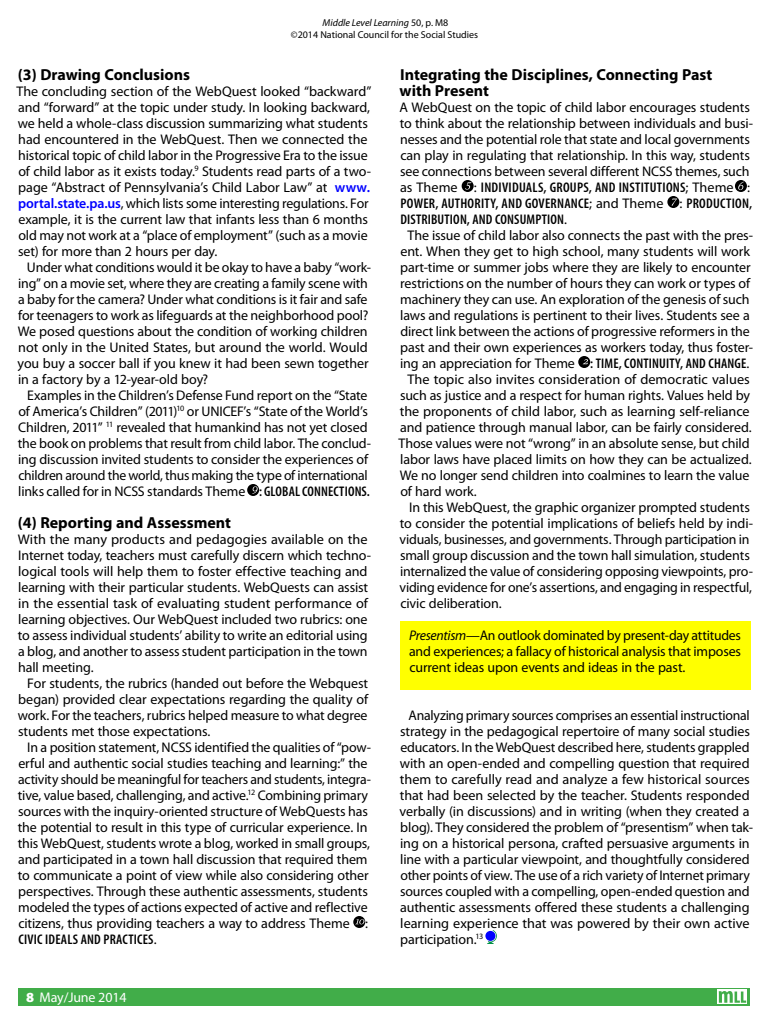
<style>
.page{position:relative;width:768px;height:1024px;background:#fff}
.page>*{position:absolute;margin:0;border:0;box-sizing:border-box;transform-origin:0 0}
.t1{font:700 16px/16px "Myriad Pro";color:#000}
.t2{font:14px/16px "Myriad Pro";letter-spacing:-.01em;color:#000}
.t3{font:600 condensed 14px "Myriad Pro";letter-spacing:.015em;color:#000}
.t4{font:14px "Myriad Pro";letter-spacing:-.01em;color:#fff}
.t5{font:10px/12px "Myriad Pro";color:#000;text-align:center}
.s1{font-style:italic}
.s2{font-weight:600;color:#00f}
.s3{font-weight:600;font-stretch:condensed}
.s4{font-weight:900}
.s5{font-weight:400;font-stretch:normal}
</style>
<div class="page">
<div style="left:630px;top:988px;width:120px;height:18px;background:#41ad49"></div>
<div style="left:18px;top:988px;width:724px;height:18px;background:#41ad49"></div>
<div style="left:717px;top:990px;width:30px;height:14px;background:#e8f5e9"></div>
<svg style="left:719px;top:991px;width:27px;height:12px"></svg>
<div style="left:247px;top:484px;width:12px;height:12px;background:#000;border-radius:50%"></div>
<svg style="left:252px;top:486px;width:6px;height:8px"></svg>
<svg style="left:353px;top:916px;width:12px;height:12px"></svg>
<svg style="left:355px;top:919px;width:9px;height:5px"></svg>
<div style="left:462px;top:180px;width:12px;height:12px;background:#000;border-radius:50%"></div>
<svg style="left:465px;top:182px;width:6px;height:8px"></svg>
<svg style="left:735px;top:180px;width:12px;height:12px"></svg>
<svg style="left:738px;top:182px;width:6px;height:8px"></svg>
<div style="left:667px;top:196px;width:12px;height:12px;background:#000;border-radius:50%"></div>
<svg style="left:672px;top:198px;width:5px;height:8px"></svg>
<svg style="left:578px;top:356px;width:12px;height:12px"></svg>
<svg style="left:583px;top:359px;width:5px;height:5px"></svg>
<div style="left:400px;top:621px;width:350px;height:69px;background:#ff0"></div>
<svg style="left:487px;top:930px;width:10px;height:14px"></svg>
<div style="left:485px;top:931px;width:10px;height:10px;background:#00f;border-radius:50%"></div>
<p class="t5" style="left:291px;top:16px;width:189px"><span class="s1">Middle Level Learning</span> 50, p. M8<br>©2014 National Council for the Social Studies</p>
<p class="t1" style="left:18px;top:67px;width:174px">(3) Drawing Conclusions</p>
<p class="t2" style="left:16px;top:84px;width:357px">The concluding section of the WebQuest looked “backward” and “forward” at the topic under study. In looking backward, we held a whole-class discussion summarizing what students had encountered in the WebQuest. Then we connected the historical topic of child labor in the Progressive Era to the issue of child labor as it exists today.<sup>9</sup> Students read parts of a two&shy;page “Abstract of Pennsylvania’s Child Labor Law” at <span class="s2">www. portal.state.pa.us</span>, which lists some interesting regulations. For example, it is the current law that infants less than 6 months old may not work at a “place of employment” (such as a movie set) for more than 2 hours per day.</p>
<p class="t2" style="left:18px;top:260px;width:355px;text-indent:9px">Under what conditions would it be okay to have a baby “work&shy;ing” on a movie set, where they are creating a family scene with a baby for the camera? Under what conditions is it fair and safe for teenagers to work as lifeguards at the neighborhood pool?<br>We posed questions about the condition of working children not only in the United States, but around the world. Would you buy a soccer ball if you knew it had been sewn together in a factory by a 12-year-old boy?</p>
<p class="t2" style="left:18px;top:388px;width:355px;text-align:center">Examples in the Children’s Defense Fund report on the “State of America’s Children” (2011)<sup>10</sup> or UNICEF’s “State of the World’s Children, 2011” <sup>11</sup> revealed that humankind has not yet closed the book on problems that result from child labor. The conclud&shy;ing discussion invited students to consider the experiences of children around the world, thus making the type of international links called for in NCSS standards Theme <span class="s3">: GLOBAL CONNECTIONS.</span></p>
<p class="t1" style="left:18px;top:515px;width:215px">(4) Reporting and Assessment</p>
<p class="t2" style="left:18px;top:532px;width:355px">With the many products and pedagogies available on the Internet today, teachers must carefully discern which techno&shy;logical tools will help them to foster effective teaching and learning with their particular students. WebQuests can assist in the essential task of evaluating student performance of learning objectives. Our WebQuest included two rubrics: one to assess individual students’ ability to write an editorial using a blog, and another to assess student participation in the town hall meeting.</p>
<p class="t2" style="left:18px;top:676px;width:352px;text-align:justify;text-indent:9px">For students, the rubrics (handed out before the Webquest began) provided clear expectations regarding the quality of work. For the teachers, rubrics helped measure to what degree students met those expectations.</p>
<p class="t2" style="left:18px;top:740px;width:355px;text-indent:9px">In a position statement, NCSS identified the qualities of “pow&shy;erful and authentic social studies teaching and learning:” the activity should be meaningful for teachers and students, integra&shy;tive, value based, challenging, and active.<sup>12</sup> Combining primary sources with the inquiry-oriented structure of WebQuests has the potential to result in this type of curricular experience. In this WebQuest, students wrote a blog, worked in small groups, and participated in a town hall discussion that required them to communicate a point of view while also considering other perspectives. Through these authentic assessments, students modeled the types of actions expected of active and reflective citizens, thus providing teachers a way to address Theme :<br><span class="s3">CIVIC IDEALS AND PRACTICES</span>.</p>
<p class="t4" style="left:26px;top:990px;width:102px"><span class="s4">8</span> May/June 2014</p>
<p class="t1" style="left:400px;top:67px;width:314px">Integrating the Disciplines, Connecting Past with Present</p>
<p class="t2" style="left:400px;top:100px;width:352px">A WebQuest on the topic of child labor encourages students</p>
<p class="t2" style="left:400px;top:116px;width:355px">to think about the relationship between individuals and busi-</p>
<p class="t2" style="left:400px;top:132px;width:351px">nesses and the potential role that state and local governments</p>
<p class="t2" style="left:400px;top:148px;width:351px">can play in regulating that relationship. In this way, students</p>
<p class="t2" style="left:400px;top:164px;width:351px">see connections between several different NCSS themes, such</p>
<p class="t3" style="left:400px;top:180px;width:352px"><span class="s5">as Theme :</span> INDIVIDUALS, GROUPS, AND INSTITUTIONS<span class="s5">; Theme :</span></p>
<p class="t3" style="left:400px;top:196px;width:353px">POWER, AUTHORITY, AND GOVERNANCE<span class="s5">; and Theme :</span> PRODUCTION,</p>
<p class="t3" style="left:400px;top:212px;width:168px">DISTRIBUTION, AND CONSUMPTION<span class="s5">.</span></p>
<p class="t2" style="left:407px;top:228px;width:347px">The issue of child labor also connects the past with the pres-</p>
<p class="t2" style="left:400px;top:244px;width:351px">ent. When they get to high school, many students will work</p>
<p class="t2" style="left:400px;top:260px;width:352px">part-time or summer jobs where they are likely to encounter</p>
<p class="t2" style="left:400px;top:276px;width:351px">restrictions on the number of hours they can work or types of</p>
<p class="t2" style="left:400px;top:292px;width:351px">machinery they can use. An exploration of the genesis of such</p>
<p class="t2" style="left:400px;top:308px;width:351px">laws and regulations is pertinent to their lives. Students see a</p>
<p class="t2" style="left:400px;top:324px;width:351px">direct link between the actions of progressive reformers in the</p>
<p class="t2" style="left:400px;top:340px;width:354px">past and their own experiences as workers today, thus foster-</p>
<p class="t2" style="left:400px;top:356px;width:351px">ing an appreciation for Theme <span class="s3">: TIME, CONTINUITY, AND CHANGE</span>.</p>
<p class="t2" style="left:407px;top:372px;width:344px">The topic also invites consideration of democratic values</p>
<p class="t2" style="left:400px;top:388px;width:352px">such as justice and a respect for human rights. Values held by</p>
<p class="t2" style="left:400px;top:404px;width:351px">the proponents of child labor, such as learning self-reliance</p>
<p class="t2" style="left:400px;top:420px;width:353px">and patience through manual labor, can be fairly considered.</p>
<p class="t2" style="left:398px;top:436px;width:353px">Those values were not “wrong” in an absolute sense, but child</p>
<p class="t2" style="left:400px;top:452px;width:353px">labor laws have placed limits on how they can be actualized.</p>
<p class="t2" style="left:400px;top:468px;width:351px">We no longer send children into coalmines to learn the value</p>
<p class="t2" style="left:400px;top:484px;width:78px">of hard work.</p>
<p class="t2" style="left:409px;top:500px;width:342px">In this WebQuest, the graphic organizer prompted students</p>
<p class="t2" style="left:400px;top:516px;width:355px">to consider the potential implications of beliefs held by indi-</p>
<p class="t2" style="left:400px;top:532px;width:352px">viduals, businesses, and governments. Through participation in</p>
<p class="t2" style="left:400px;top:548px;width:351px">small group discussion and the town hall simulation, students</p>
<p class="t2" style="left:400px;top:564px;width:354px">internalized the value of considering opposing viewpoints, pro-</p>
<p class="t2" style="left:400px;top:580px;width:354px">viding evidence for one’s assertions, and engaging in respectful,</p>
<p class="t2" style="left:400px;top:596px;width:103px">civic deliberation.</p>
<p class="t2" style="left:409px;top:628px;width:333px;text-align:justify"><span class="s1">Presentism</span>—An outlook dominated by present-day attitudes and experiences; a fallacy of historical analysis that imposes current ideas upon events and ideas in the past.</p>
<p class="t2" style="left:400px;top:708px;width:355px;text-indent:9px">Analyzing primary sources comprises an essential instructional strategy in the pedagogical repertoire of many social studies educators. In the WebQuest described here, students grappled with an open-ended and compelling question that required them to carefully read and analyze a few historical sources that had been selected by the teacher. Students responded verbally (in discussions) and in writing (when they created a blog). They considered the problem of “presentism” when tak&shy;ing on a historical persona, crafted persuasive arguments in line with a particular viewpoint, and thoughtfully considered other points of view. The use of a rich variety of Internet primary sources coupled with a compelling, open-ended question and authentic assessments offered these students a challenging learning experience that was powered by their own active participation.<sup>13</sup></p>
</div>
